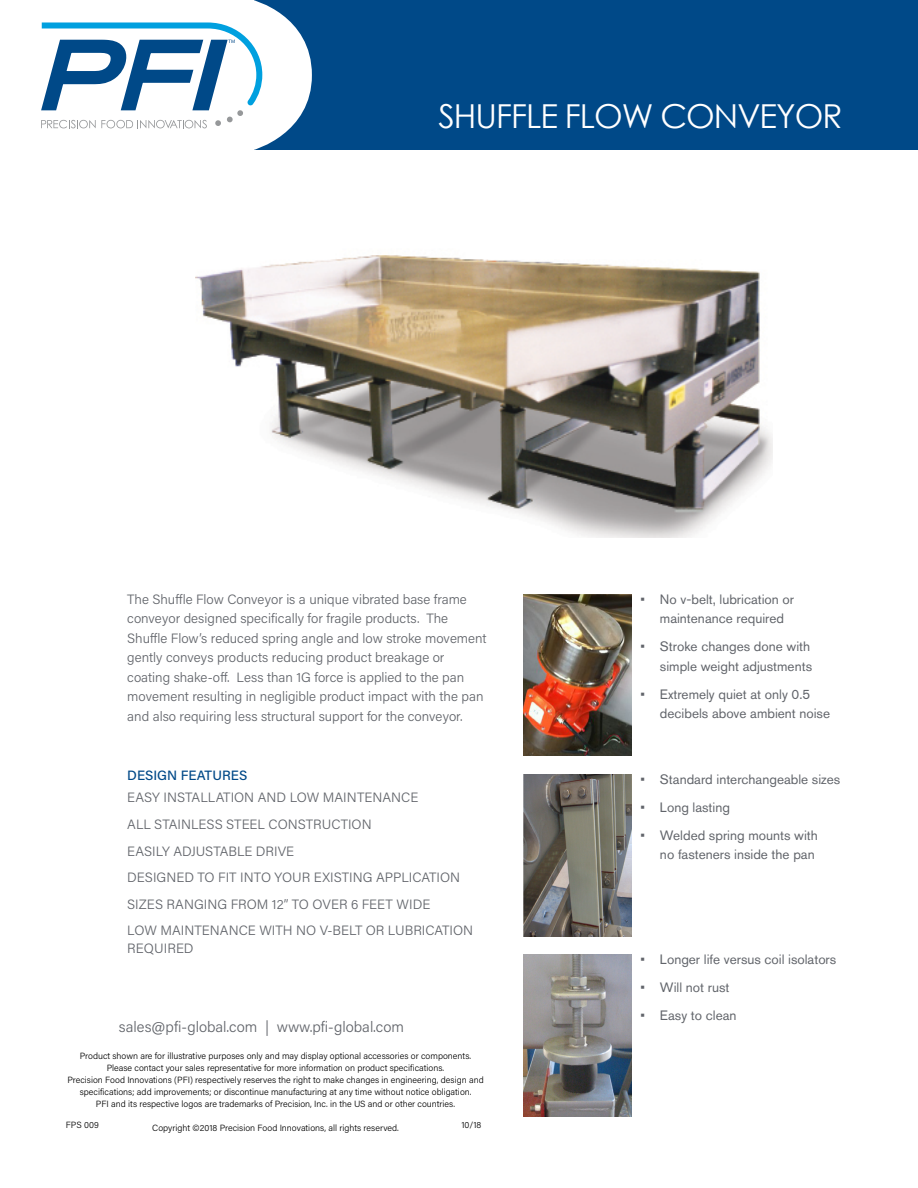
<style>
.page{position:relative;width:918px;height:1188px;background:#fff}
.page>*{position:absolute;margin:0;border:0;box-sizing:border-box;transform-origin:0 0}
.t1{font:33px "Century Gothic";letter-spacing:-.03em;color:#fff}
.t2{font:300 15px "Acumin Pro";color:#61646a}
.t3{font:300 13.5px/19.5px "Acumin Pro";color:#61646a}
.t4{font:13.5px/19.5px "Akzidenz Grotesk BQ";color:#61646a}
.t5{font:500 13.5px "Acumin Pro";letter-spacing:.005em;color:#004988}
.t6{font:300 9px/12px "Acumin Pro";color:#000;text-align:center}
</style>
<div class="page">
<div style="left:254px;top:0;width:664px;height:150px;background:#004988"></div>
<svg style="left:41px;top:0;width:271px;height:150px"></svg>
<svg style="left:41px;top:23px;width:221px;height:105px"></svg>
<img style="left:195px;top:255px;width:577px;height:283px">
<img style="left:523px;top:594px;width:108px;height:162px">
<img style="left:523px;top:774px;width:108px;height:162px">
<img style="left:523px;top:954px;width:108px;height:162px">
<h1 class="t1" style="left:438px;top:93px;width:406px">SHUFFLE FLOW CONVEYOR</h1>
<p class="t3" style="left:127px;top:589px;width:361px">The Shuffle Flow Conveyor is a unique vibrated base frame conveyor designed specifically for fragile products. The Shuffle Flow’s reduced spring angle and low stroke movement gently conveys products reducing product breakage or coating shake-off. Less than 1G force is applied to the pan movement resulting in negligible product impact with the pan and also requiring less structural support for the conveyor.</p>
<p class="t5" style="left:127px;top:766px;width:122px">DESIGN FEATURES</p>
<p class="t3" style="left:127px;top:784px;width:347px;line-height:26.7px">EASY INSTALLATION AND LOW MAINTENANCE<br>ALL STAINLESS STEEL CONSTRUCTION<br>EASILY ADJUSTABLE DRIVE<br>DESIGNED TO FIT INTO YOUR EXISTING APPLICATION SIZES RANGING FROM 12” TO OVER 6 FEET WIDE<br>LOW MAINTENANCE WITH NO V-BELT OR LUBRICATION</p>
<p class="t3" style="left:127px;top:938px;width:68px">REQUIRED</p>
<p class="t2" style="left:119px;top:1017px;width:287px">sales@pfi-global.com | www.pfi-global.com</p>
<p class="t6" style="left:67px;top:1049px;width:418px">Product shown are for illustrative purposes only and may display optional accessories or components.<br>Please contact your sales representative for more information on product specifications.<br>Precision Food Innovations (PFI) respectively reserves the right to make changes in engineering, design and specifications; add improvements; or discontinue manufacturing at any time without notice obligation.<br>PFI and its respective logos are trademarks of Precision, Inc. in the US and or other countries.</p>
<p class="t6" style="left:152px;top:1121px;width:248px">Copyright ©2018 Precision Food Innovations, all rights reserved.</p>
<p class="t6" style="left:66px;top:1118px;width:34px">FPS 009</p>
<p class="t6" style="left:461px;top:1118px;width:22px">10/18</p>
<p class="t4" style="left:660px;top:589px;width:136px;text-indent:-19px">• No v-belt, lubrication or maintenance required</p>
<p class="t4" style="left:640px;top:637px;width:173px;text-align:right">• Stroke changes done with simple weight adjustments</p>
<p class="t4" style="left:660px;top:684px;width:172px;text-indent:-19px">• Extremely quiet at only 0.5 decibels above ambient noise</p>
<p class="t4" style="left:640px;top:769px;width:201px">• Standard interchangeable sizes</p>
<p class="t4" style="left:640px;top:797px;width:91px">• Long lasting</p>
<p class="t4" style="left:640px;top:825px;width:179px;text-align:right">• Welded spring mounts with no fasteners inside the pan</p>
<p class="t4" style="left:640px;top:949px;width:197px">• Longer life versus coil isolators</p>
<p class="t4" style="left:640px;top:977px;width:90px">• Will not rust</p>
<p class="t4" style="left:640px;top:1005px;width:97px">• Easy to clean</p>
</div>
